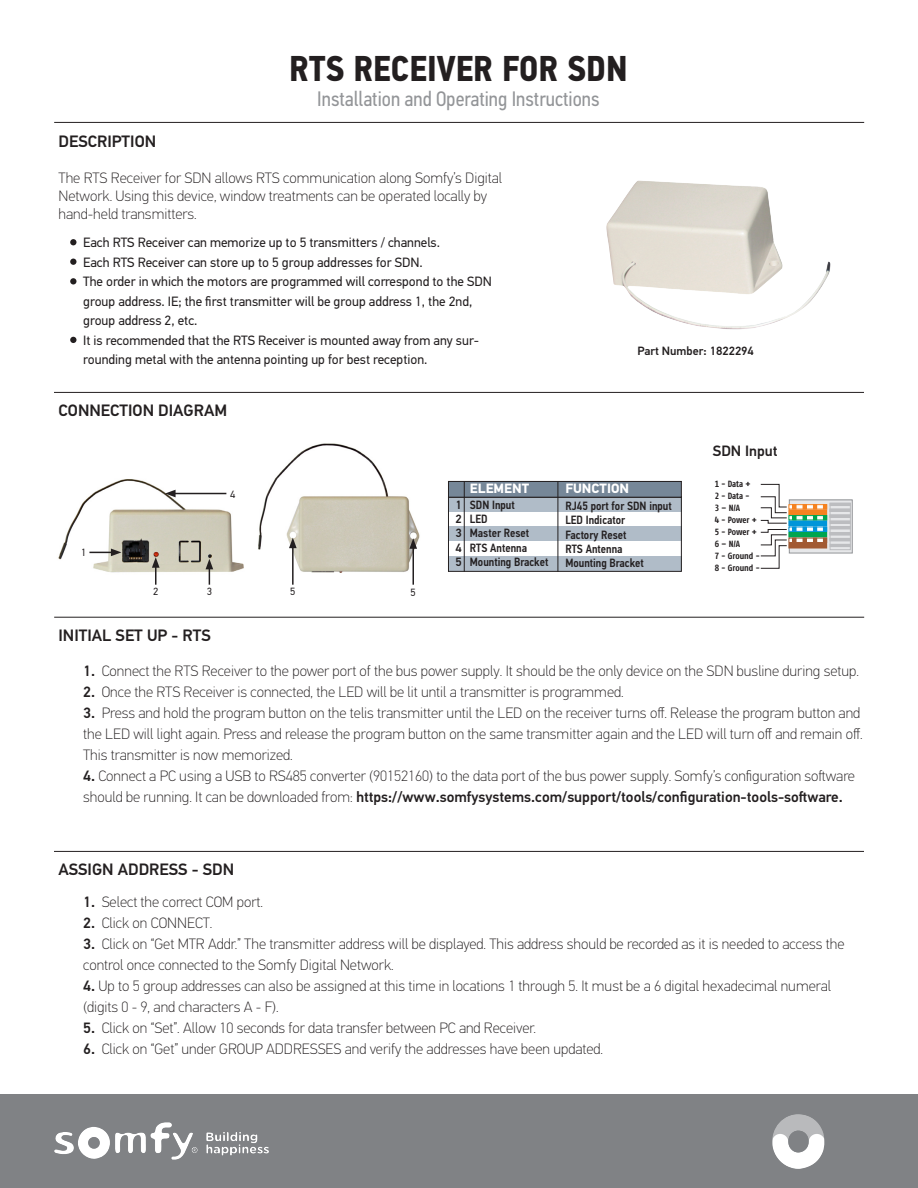
<style>
.page{position:relative;width:918px;height:1188px;background:#fff}
.page>*{position:absolute;margin:0;border:0;box-sizing:border-box;transform-origin:0 0}
.t1{font:700 36px "PF Din Text Cond Pro";color:#231f20}
.t2{font:21px "PF Din Text Cond Pro";color:#939598}
.t3{font:500 16.5px "PF Din Text Pro";color:#231f20}
.t4{font:100 15px/21px "PF Din Text Pro";color:#231f20}
.t5{font:500 15px "PF Din Text Pro";color:#231f20}
.t6{font:13.5px/19.5px "PF Din Text Pro";color:#231f20}
.t7{font:700 13.5px "PF Din Text Pro";color:#fff}
.t8{font:500 12px "PF Din Text Cond Pro";color:#231f20}
.t9{font:500 12px "PF Din Text Pro";color:#231f20}
.t10{font:10.5px "PF Din Text Pro";color:#231f20}
.t11{font:9px/12px "Fago Co Bold Tf";letter-spacing:-.005em;color:#231f20}
.s1{font-weight:500}
</style>
<div class="page">
<hr style="left:54px;top:122px;width:810px;height:1px;background:#231f20">
<hr style="left:54px;top:392px;width:810px;height:1px;background:#231f20">
<hr style="left:54px;top:617px;width:810px;height:1px;background:#231f20">
<hr style="left:54px;top:851px;width:810px;height:1px;background:#231f20">
<div style="left:0;top:1095px;width:918px;height:93px;background:#808285"></div>
<img style="left:772px;top:1114px;width:53px;height:55px">
<img style="left:54px;top:1122px;width:187px;height:37px">
<img style="left:606px;top:180px;width:225px;height:150px">
<svg style="left:760px;top:484px;width:27px;height:85px"></svg>
<svg style="left:791px;top:502px;width:60px;height:49px"></svg>
<div style="left:789px;top:500px;width:64px;height:53px;border:1px solid #939598"></div>
<svg style="left:791px;top:506px;width:32px;height:1px"></svg>
<div style="left:789px;top:504px;width:38px;height:5px;border:1px solid #f58220"></div>
<svg style="left:823px;top:505px;width:4px;height:4px"></svg>
<svg style="left:813px;top:505px;width:4px;height:4px"></svg>
<svg style="left:803px;top:505px;width:3px;height:4px"></svg>
<svg style="left:793px;top:505px;width:3px;height:4px"></svg>
<div style="left:789px;top:510px;width:38px;height:5px;background:#f58220"></div>
<svg style="left:791px;top:517px;width:32px;height:1px"></svg>
<div style="left:789px;top:515px;width:38px;height:5px;border:1px solid #00a54f"></div>
<svg style="left:823px;top:515px;width:4px;height:5px"></svg>
<svg style="left:813px;top:515px;width:4px;height:5px"></svg>
<svg style="left:803px;top:515px;width:3px;height:5px"></svg>
<svg style="left:793px;top:515px;width:3px;height:5px"></svg>
<hr style="left:789px;top:521px;width:38px;height:4px;background:#0095d9">
<div style="left:789px;top:521px;width:38px;height:5px;border:1px solid #0095d9"></div>
<svg style="left:791px;top:529px;width:32px;height:1px"></svg>
<div style="left:789px;top:527px;width:38px;height:5px;border:1px solid #0095d9"></div>
<svg style="left:823px;top:527px;width:4px;height:4px"></svg>
<svg style="left:813px;top:527px;width:4px;height:4px"></svg>
<svg style="left:803px;top:527px;width:3px;height:4px"></svg>
<svg style="left:793px;top:527px;width:3px;height:4px"></svg>
<div style="left:789px;top:532px;width:38px;height:5px;background:#00a54f"></div>
<svg style="left:791px;top:540px;width:32px;height:1px"></svg>
<div style="left:789px;top:538px;width:38px;height:5px;border:1px solid #a25a33"></div>
<svg style="left:823px;top:538px;width:4px;height:5px"></svg>
<svg style="left:813px;top:538px;width:4px;height:5px"></svg>
<svg style="left:803px;top:538px;width:3px;height:5px"></svg>
<svg style="left:793px;top:538px;width:3px;height:5px"></svg>
<div style="left:789px;top:544px;width:38px;height:4px;border:1px solid #a25a33"></div>
<svg style="left:832px;top:506px;width:17px;height:42px"></svg>
<div style="left:830px;top:503px;width:21px;height:47px;border:1px solid #bcbdc0"></div>
<div style="left:830px;top:503px;width:21px;height:3px;border:1px solid #bcbdc0"></div>
<div style="left:830px;top:509px;width:21px;height:3px;border:1px solid #bcbdc0"></div>
<div style="left:830px;top:515px;width:21px;height:3px;border:1px solid #bcbdc0"></div>
<div style="left:830px;top:521px;width:21px;height:2px;border:1px solid #bcbdc0"></div>
<div style="left:830px;top:526px;width:21px;height:3px;border:1px solid #bcbdc0"></div>
<div style="left:830px;top:532px;width:21px;height:3px;border:1px solid #bcbdc0"></div>
<div style="left:830px;top:538px;width:21px;height:3px;border:1px solid #bcbdc0"></div>
<div style="left:830px;top:544px;width:21px;height:3px;border:1px solid #bcbdc0"></div>
<svg style="left:70px;top:239px;width:6px;height:6px"></svg>
<svg style="left:70px;top:259px;width:6px;height:6px"></svg>
<div style="left:70px;top:278px;width:6px;height:7px;background:#231f20;border-radius:50%"></div>
<svg style="left:70px;top:337px;width:6px;height:6px"></svg>
<img style="left:258px;top:443px;width:162px;height:130px">
<img style="left:58px;top:479px;width:186px;height:94px">
<svg style="left:89px;top:549px;width:32px;height:7px"></svg>
<hr style="left:173px;top:493px;width:53px;height:1px;background:#231f20">
<svg style="left:165px;top:490px;width:11px;height:7px"></svg>
<svg style="left:137px;top:538px;width:8px;height:17px"></svg>
<svg style="left:206px;top:559px;width:7px;height:26px"></svg>
<svg style="left:152px;top:557px;width:8px;height:28px"></svg>
<hr style="left:292px;top:546px;width:2px;height:39px;background:#231f20">
<svg style="left:289px;top:538px;width:8px;height:10px"></svg>
<hr style="left:413px;top:546px;width:1px;height:39px;background:#231f20">
<svg style="left:409px;top:538px;width:8px;height:11px"></svg>
<div style="left:448px;top:497px;width:234px;height:15px;background:#b0bcc8"></div>
<div style="left:448px;top:527px;width:234px;height:14px;background:#b0bcc8"></div>
<div style="left:448px;top:556px;width:234px;height:15px;background:#b0bcc8"></div>
<div style="left:448px;top:497px;width:234px;height:75px;border:1px solid #231f20"></div>
<div style="left:448px;top:481px;width:233px;height:16px;background:#768798"></div>
<div style="left:448px;top:481px;width:234px;height:17px;border:1px solid #231f20"></div>
<hr style="left:558px;top:481px;width:1px;height:91px;background:#231f20">
<hr style="left:464px;top:481px;width:1px;height:91px;background:#231f20">
<p class="t3" style="left:59px;top:131px;width:99px">DESCRIPTION</p>
<p class="t1" style="left:289px;top:47px;width:340px">RTS RECEIVER FOR SDN</p>
<p class="t2" style="left:317px;top:87px;width:284px">Installation and Operating Instructions</p>
<p class="t4" style="left:59px;top:169px;width:445px;line-height:18px">The RTS Receiver for SDN allows RTS communication along Somfy’s Digital<br>Network. Using this device, window treatments can be operated locally by hand-held transmitters.</p>
<p class="t6" style="left:83px;top:233px;width:358px">Each RTS Receiver can memorize up to 5 transmitters / channels.</p>
<p class="t6" style="left:83px;top:252px;width:341px">Each RTS Receiver can store up to 5 group addresses for SDN.</p>
<p class="t6" style="left:83px;top:272px;width:410px">The order in which the motors are programmed will correspond to the SDN group address. IE; the first transmitter will be group address 1, the 2nd, group address 2, etc.</p>
<p class="t6" style="left:83px;top:330px;width:398px">It is recommended that the RTS Receiver is mounted away from any sur&shy;rounding metal with the antenna pointing up for best reception.</p>
<p class="t3" style="left:59px;top:401px;width:170px">CONNECTION DIAGRAM</p>
<p class="t9" style="left:637px;top:344px;width:118px">Part Number: 1822294</p>
<p class="t5" style="left:713px;top:442px;width:66px">SDN Input</p>
<p class="t10" style="left:81px;top:546px;width:7px">1</p>
<p class="t10" style="left:230px;top:488px;width:7px">4</p>
<p class="t10" style="left:153px;top:586px;width:7px">2</p>
<p class="t10" style="left:207px;top:586px;width:7px">3</p>
<p class="t10" style="left:290px;top:586px;width:7px">5</p>
<p class="t10" style="left:411px;top:586px;width:7px">5</p>
<p class="t3" style="left:59px;top:625px;width:154px">INITIAL SET UP - RTS</p>
<p class="t9" style="left:455px;top:497px;width:8px">1</p>
<p class="t9" style="left:455px;top:512px;width:8px">2</p>
<p class="t9" style="left:455px;top:526px;width:8px">3</p>
<p class="t9" style="left:455px;top:541px;width:8px">4</p>
<p class="t9" style="left:455px;top:555px;width:8px">5</p>
<p class="t7" style="left:470px;top:480px;width:61px">ELEMENT</p>
<p class="t7" style="left:565px;top:480px;width:65px">FUNCTION</p>
<p class="t8" style="left:470px;top:497px;width:46px">SDN Input</p>
<p class="t8" style="left:470px;top:512px;width:19px">LED</p>
<p class="t8" style="left:470px;top:526px;width:61px">Master Reset</p>
<p class="t8" style="left:470px;top:540px;width:59px">RTS Antenna</p>
<p class="t8" style="left:470px;top:555px;width:80px">Mounting Bracket</p>
<p class="t8" style="left:565px;top:498px;width:108px">RJ45 port for SDN input</p>
<p class="t8" style="left:565px;top:513px;width:61px">LED Indicator</p>
<p class="t8" style="left:565px;top:527px;width:63px">Factory Reset</p>
<p class="t8" style="left:565px;top:542px;width:59px">RTS Antenna</p>
<p class="t8" style="left:565px;top:556px;width:80px">Mounting Bracket</p>
<p class="t11" style="left:715px;top:478px;width:47px">1 - Data +<br>2 - Data -<br>3– N/A<br>4 - Power +<br>5 - Power +<br>6– N/A<br>7 - Ground -<br>8 - Ground -</p>
<p class="t4" style="left:83px;top:660px;width:777px"><span class="s1">1.</span> Connect the RTS Receiver to the power port of the bus power supply. It should be the only device on the SDN busline during setup.</p>
<p class="t4" style="left:83px;top:681px;width:542px"><span class="s1">2.</span> Once the RTS Receiver is connected, the LED will be lit until a transmitter is programmed.</p>
<p class="t4" style="left:83px;top:702px;width:781px"><span class="s1">3.</span> Press and hold the program button on the telis transmitter until the LED on the receiver turns off. Release the program button and the LED will light again. Press and release the program button on the same transmitter again and the LED will turn off and remain off.<br>This transmitter is now memorized.</p>
<p class="t4" style="left:83px;top:765px;width:773px"><span class="s1">4.</span> Connect a PC using a USB to RS485 converter (90152160) to the data port of the bus power supply. Somfy’s configuration software should be running. It can be downloaded from: <span class="s1">https://www.somfysystems.com/support/tools/configuration-tools-software.</span></p>
<p class="t3" style="left:59px;top:859px;width:177px">ASSIGN ADDRESS - SDN</p>
<p class="t4" style="left:83px;top:891px;width:181px"><span class="s1">1.</span> Select the correct COM port.</p>
<p class="t4" style="left:83px;top:912px;width:131px"><span class="s1">2.</span> Click on CONNECT.</p>
<p class="t4" style="left:83px;top:933px;width:763px"><span class="s1">3.</span> Click on “Get MTR Addr.” The transmitter address will be displayed. This address should be recorded as it is needed to access the control once connected to the Somfy Digital Network.</p>
<p class="t4" style="left:83px;top:975px;width:749px"><span class="s1">4.</span> Up to 5 group addresses can also be assigned at this time in locations 1 through 5. It must be a 6 digital hexadecimal numeral (digits 0 - 9, and characters A - F).</p>
<p class="t4" style="left:83px;top:1017px;width:454px"><span class="s1">5.</span> Click on “Set”. Allow 10 seconds for data transfer between PC and Receiver.</p>
<p class="t4" style="left:83px;top:1038px;width:521px"><span class="s1">6.</span> Click on “Get” under GROUP ADDRESSES and verify the addresses have been updated.</p>
</div>
